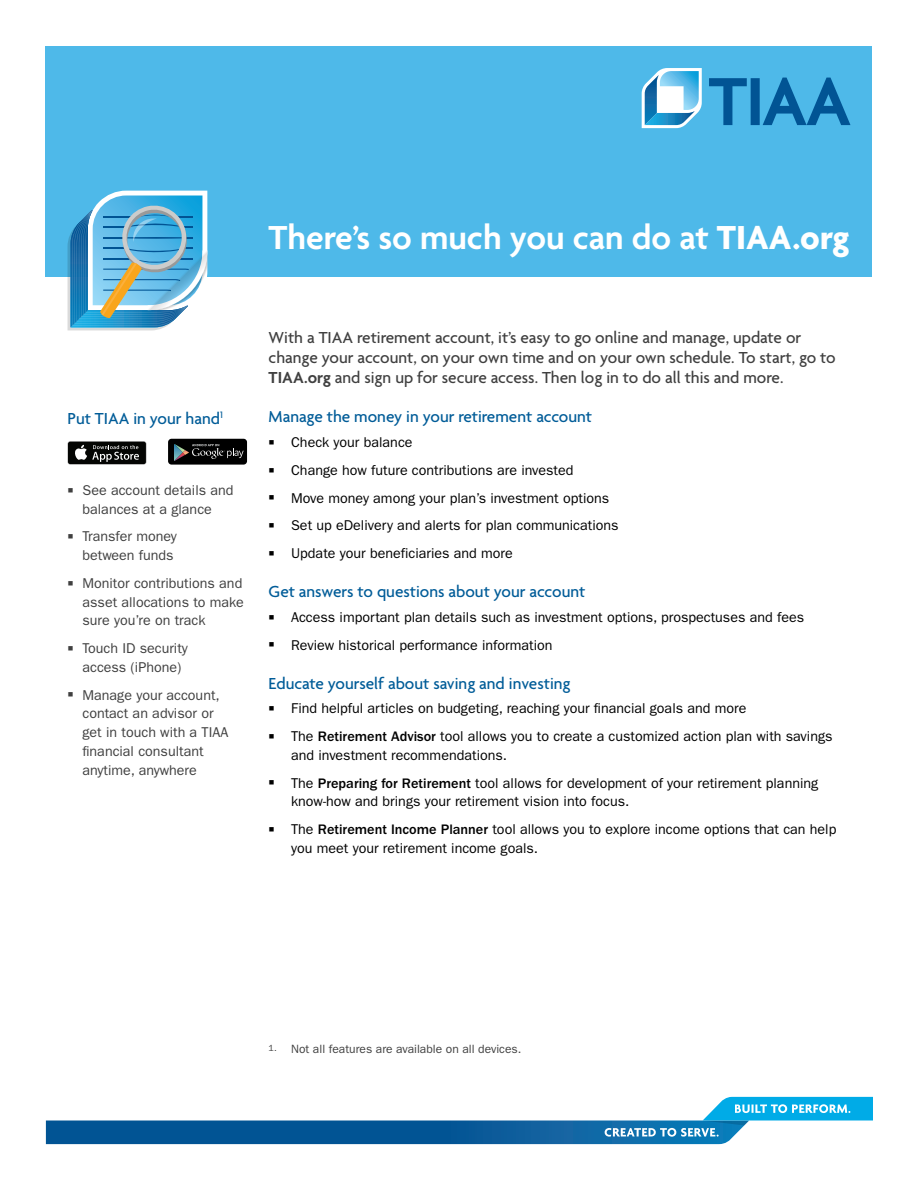
<style>
.page{position:relative;width:918px;height:1188px;background:#fff}
.page>*{position:absolute;margin:0;border:0;box-sizing:border-box;transform-origin:0 0}
.t1{font:600 36px "Agenda";color:#fff}
.t2{font:500 17.25px/20.2px "Agenda";color:#404040}
.t3{font:500 17.25px "Agenda";color:#005c98}
.t4{font:14.25px/27.8px "ITC Franklin Gothic Std";color:#000}
.t5{font:14.25px/18.8px "ITC Franklin Gothic Std";color:#404040}
.t6{font:12px "ITC Franklin Gothic Std";color:#404040}
.s1{font-weight:700}
.s2{font-weight:600}
.s3{font-weight:500}
</style>
<div class="page">
<div style="left:46px;top:46px;width:826px;height:230px;background:#4eb9e9"></div>
<svg style="left:709px;top:78px;width:141px;height:47px"></svg>
<svg style="left:642px;top:68px;width:60px;height:60px"></svg>
<svg style="left:68px;top:441px;width:78px;height:24px"></svg>
<div style="left:68px;top:442px;width:78px;height:22px;background:#040503;border-radius:2px"></div>
<svg style="left:75px;top:445px;width:64px;height:17px"></svg>
<div style="left:168px;top:439px;width:79px;height:26px;background:#000;border-radius:3px"></div>
<svg style="left:174px;top:444px;width:70px;height:17px"></svg>
<svg style="left:46px;top:1097px;width:826px;height:47px"></svg>
<svg style="left:68px;top:191px;width:139px;height:139px"></svg>
<h1 class="t1" style="left:269px;top:218px;width:582px">There’s so much you can do at <span class="s1">TIAA.org</span></h1>
<p class="t3" style="left:68px;top:409px;width:157px">Put TIAA in your hand<sup>1</sup></p>
<p class="t5" style="left:82px;top:481px;width:153px">See account details and balances at a glance</p>
<p class="t5" style="left:82px;top:527px;width:96px">Transfer money between funds</p>
<p class="t5" style="left:82px;top:574px;width:163px;text-align:justify">Monitor contributions and asset allocations to make sure you’re on track</p>
<p class="t5" style="left:82px;top:639px;width:107px">Touch ID security access (iPhone)</p>
<p class="t5" style="left:82px;top:685px;width:147px">Manage your account, contact an advisor or get in touch with a TIAA financial consultant anytime, anywhere</p>
<p class="t2" style="left:269px;top:328px;width:569px">With a TIAA retirement account, it’s easy to go online and manage, update or change your account, on your own time and on your own schedule. To start, go to<br><span class="s2">TIAA.org</span> and sign up for secure access. Then log in to do all this and more.</p>
<p class="t3" style="left:269px;top:408px;width:325px">Manage the money in your retirement account</p>
<p class="t4" style="left:291px;top:428px;width:329px">Check your balance<br>Change how future contributions are invested<br>Move money among your plan’s investment options Set up eDelivery and alerts for plan communications Update your beneficiaries and more</p>
<p class="t3" style="left:269px;top:582px;width:318px">Get answers to questions about your account</p>
<p class="t4" style="left:291px;top:603px;width:515px">Access important plan details such as investment options, prospectuses and fees<br>Review historical performance information</p>
<p class="t3" style="left:269px;top:674px;width:303px">Educate yourself about saving and investing</p>
<p class="t4" style="left:291px;top:695px;width:543px">Find helpful articles on budgeting, reaching your financial goals and more<br>The <span class="s3">Retirement Advisor</span> tool allows you to create a customized action plan with savings</p>
<p class="t4" style="left:291px;top:741px;width:529px">and investment recommendations.<br>The <span class="s3">Preparing for Retirement</span> tool allows for development of your retirement planning</p>
<p class="t4" style="left:291px;top:788px;width:547px">know-how and brings your retirement vision into focus.<br>The <span class="s3">Retirement Income Planner</span> tool allows you to explore income options that can help</p>
<p class="t4" style="left:291px;top:834px;width:249px">you meet your retirement income goals.</p>
<p class="t6" style="left:269px;top:1042px;width:254px"><sup>1.</sup> Not all features are available on all devices.</p>
</div>
